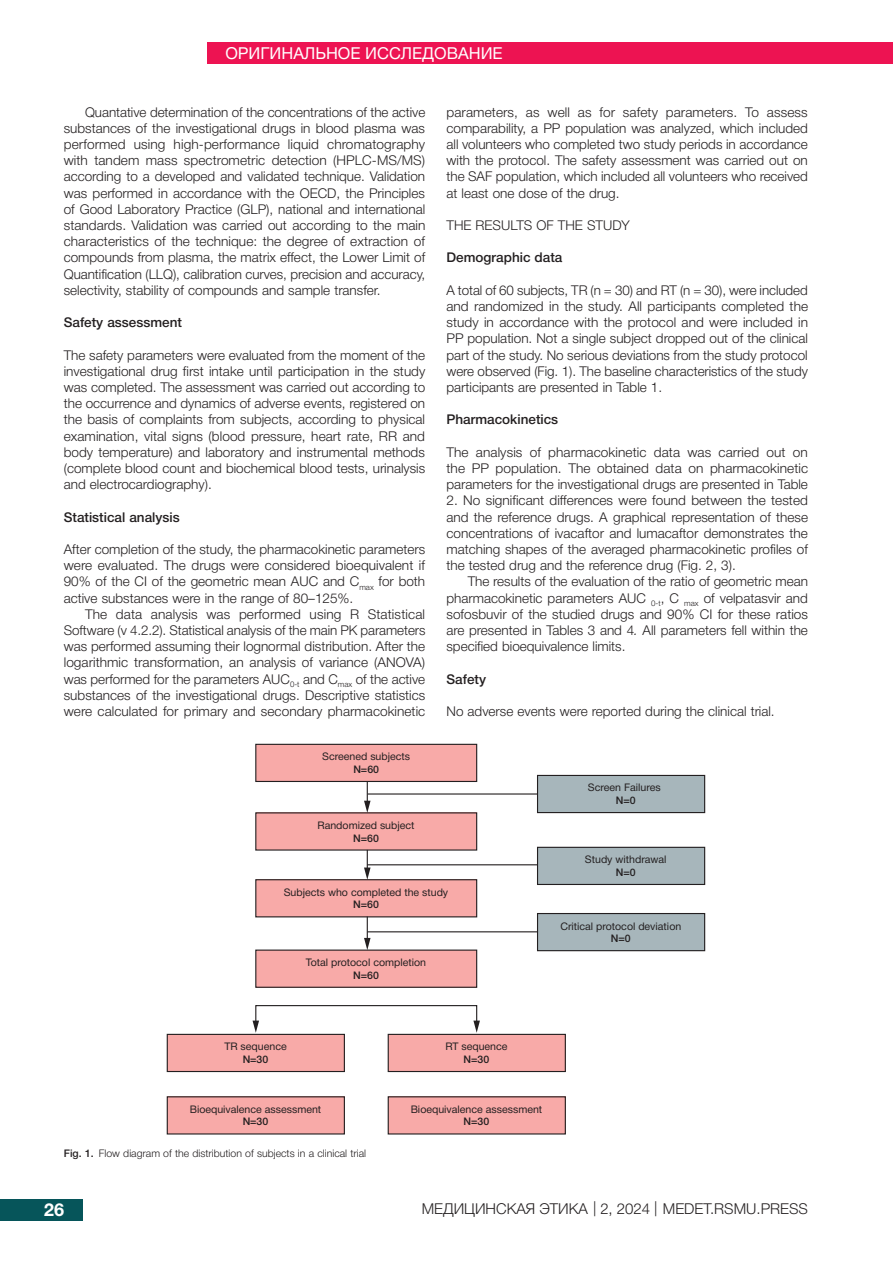
<style>
.page{position:relative;width:893px;height:1263px;background:#fff}
.page>*{position:absolute;margin:0;border:0;box-sizing:border-box;transform-origin:0 0}
.t1{font:700 18px "Helvetica Neue Cyr";color:#fff}
.t2{font:16.5px "Helvetica Neue Cyr";color:#fff}
.t3{font:300 15px "Helvetica Neue Cyr";color:#231f20}
.Body{font:300 13.5px/16.2px "Helvetica Neue Cyr";color:#231f20;text-align:justify}
._1_Абзац{font:300 13.5px/16.2px "Helvetica Neue Cyr";color:#231f20;text-align:justify}
.H-3{font:500 13.5px "Helvetica Neue Cyr";color:#231f20}
.H-2{font:300 13.5px "Helvetica Neue Cyr";color:#231f20}
.t4{font:10.5px/12.6px "Helvetica Neue Cyr";color:#231f20;text-align:center}
.Рисунок{font:300 10.5px "Helvetica Neue Cyr";color:#231f20}
.s1{font-weight:500}
.s2{font-style:italic}
</style>
<div class="page">
<div style="left:207px;top:43px;width:686px;height:21px;background:#ed1352"></div>
<div style="left:0;top:1199px;width:83px;height:21px;background:#06555a"></div>
<div style="left:256px;top:744px;width:221px;height:37px;background:#f8aaa8"></div>
<div style="left:255px;top:744px;width:222px;height:38px;border:1px solid #231f20"></div>
<div style="left:256px;top:813px;width:221px;height:37px;background:#f8aaa8"></div>
<div style="left:256px;top:880px;width:221px;height:37px;background:#f8aaa8"></div>
<div style="left:255px;top:879px;width:222px;height:38px;border:1px solid #231f20"></div>
<div style="left:256px;top:950px;width:221px;height:37px;background:#f8aaa8"></div>
<div style="left:255px;top:949px;width:222px;height:39px;border:1px solid #231f20"></div>
<div style="left:167px;top:1034px;width:177px;height:37px;background:#f8aaa8"></div>
<div style="left:167px;top:1034px;width:178px;height:38px;border:1px solid #231f20"></div>
<div style="left:388px;top:1034px;width:177px;height:37px;background:#f8aaa8"></div>
<div style="left:388px;top:1034px;width:178px;height:38px;border:1px solid #231f20"></div>
<div style="left:537px;top:775px;width:168px;height:37px;background:#a7b6bb"></div>
<div style="left:537px;top:775px;width:168px;height:38px;border:1px solid #231f20"></div>
<div style="left:537px;top:847px;width:168px;height:37px;background:#a7b6bb"></div>
<div style="left:537px;top:847px;width:168px;height:38px;border:1px solid #231f20"></div>
<div style="left:537px;top:913px;width:168px;height:38px;background:#a7b6bb"></div>
<div style="left:537px;top:913px;width:168px;height:38px;border:1px solid #231f20"></div>
<div style="left:167px;top:1097px;width:177px;height:37px;background:#f8aaa8"></div>
<div style="left:167px;top:1096px;width:178px;height:38px;border:1px solid #231f20"></div>
<div style="left:388px;top:1097px;width:177px;height:37px;background:#f8aaa8"></div>
<div style="left:388px;top:1096px;width:178px;height:38px;border:1px solid #231f20"></div>
<svg style="left:364px;top:781px;width:7px;height:32px"></svg>
<svg style="left:364px;top:850px;width:7px;height:30px"></svg>
<svg style="left:364px;top:916px;width:7px;height:34px"></svg>
<div style="left:255px;top:1005px;width:222px;height:18px;border:1px solid #231f20"></div>
<svg style="left:253px;top:1020px;width:6px;height:13px"></svg>
<svg style="left:473px;top:1020px;width:7px;height:13px"></svg>
<hr style="left:368px;top:793px;width:169px;height:1px;background:#231f20">
<hr style="left:367px;top:864px;width:170px;height:1px;background:#231f20">
<hr style="left:367px;top:931px;width:170px;height:1px;background:#231f20">
<p class="t2" style="left:225px;top:44px;width:279px">ОРИГИНАЛЬНОЕ ИССЛЕДОВАНИЕ</p>
<p class="Body" style="left:64px;top:104px;width:363px;text-indent:21px">Quantative determination of the concentrations of the active substances of the investigational drugs in blood plasma was performed using high-performance liquid chromatography with tandem mass spectrometric detection (HPLC-MS/MS) according to a developed and validated technique. Validation was performed in accordance with the OECD, the Principles of Good Laboratory Practice (GLP), national and international standards. Validation was carried out according to the main characteristics of the technique: the degree of extraction of compounds from plasma, the matrix effect, the Lower Limit of Quantification (LLQ), calibration curves, precision and accuracy, selectivity, stability of compounds and sample transfer.</p>
<p class="H-3" style="left:64px;top:315px;width:120px">Safety assessment</p>
<p class="_1_Абзац" style="left:64px;top:347px;width:363px">The safety parameters were evaluated from the moment of the investigational drug first intake until participation in the study was completed. The assessment was carried out according to the occurrence and dynamics of adverse events, registered on the basis of complaints from subjects, according to physical examination, vital signs (blood pressure, heart rate, RR and body temperature) and laboratory and instrumental methods (complete blood count and biochemical blood tests, urinalysis and electrocardiography).</p>
<p class="H-3" style="left:64px;top:509px;width:117px">Statistical analysis</p>
<p class="_1_Абзац" style="left:64px;top:541px;width:363px">After completion of the study, the pharmacokinetic parameters were evaluated. The drugs were considered bioequivalent if 90% of the CI of the geometric mean AUC and C<sub>max</sub> for both active substances were in the range of 80–125%.</p>
<p class="Body" style="left:64px;top:606px;width:363px;text-indent:21px">The data analysis was performed using R Statistical Software (v 4.2.2). Statistical analysis of the main PK parameters was performed assuming their lognormal distribution. After the logarithmic transformation, an analysis of variance (ANOVA) was performed for the parameters AUC<sub>0‑t</sub> and C<sub>max</sub> of the active substances of the investigational drugs. Descriptive statistics were calculated for primary and secondary pharmacokinetic</p>
<p class="t4" style="left:322px;top:750px;width:89px">Screened subjects<br><span class="s1">N=60</span></p>
<p class="t4" style="left:317px;top:819px;width:99px">Randomized subject<br><span class="s1">N=60</span></p>
<p class="Body" style="left:446px;top:104px;width:363px">parameters, as well as for safety parameters. To assess comparability, a PP population was analyzed, which included all volunteers who completed two study periods in accordance with the protocol. The safety assessment was carried out on the SAF population, which included all volunteers who received at least one dose of the drug.</p>
<p class="H-2" style="left:446px;top:218px;width:185px">THE RESULTS OF THE STUDY</p>
<p class="H-3" style="left:446px;top:250px;width:117px">Demographic data</p>
<p class="_1_Абзац" style="left:446px;top:282px;width:363px">A total of 60 subjects, TR (n = 30) and RT (n = 30), were included and randomized in the study. All participants completed the study in accordance with the protocol and were included in PP population. Not a single subject dropped out of the clinical part of the study. No serious deviations from the study protocol were observed (Fig. 1). The baseline characteristics of the study participants are presented in Table 1.</p>
<p class="H-3" style="left:446px;top:412px;width:113px">Pharmacokinetics</p>
<p class="_1_Абзац" style="left:446px;top:444px;width:363px">The analysis of pharmacokinetic data was carried out on the PP population. The obtained data on pharmacokinetic parameters for the investigational drugs are presented in Table</p>
<p class="_1_Абзац" style="left:446px;top:493px;width:363px">2. No significant differences were found between the tested and the reference drugs. A graphical representation of these concentrations of ivacaftor and lumacaftor demonstrates the matching shapes of the averaged pharmacokinetic profiles of the tested drug and the reference drug (Fig. 2, 3).</p>
<p class="Body" style="left:446px;top:574px;width:363px;text-indent:21px">The results of the evaluation of the ratio of geometric mean pharmacokinetic parameters AUC <sub>0‑t</sub>, C <sub>max</sub> of velpatasvir and sofosbuvir of the studied drugs and 90% CI for these ratios are presented in Tables 3 and 4<span class="s2">.</span> All parameters fell within the specified bioequivalence limits.</p>
<p class="H-3" style="left:446px;top:671px;width:41px">Safety</p>
<p class="_1_Абзац" style="left:446px;top:703px;width:330px">No adverse events were reported during the clinical trial.</p>
<p class="t4" style="left:588px;top:781px;width:74px">Screen Failures<br><span class="s1">N=0</span></p>
<p class="t4" style="left:585px;top:853px;width:83px">Study withdrawal<br><span class="s1">N=0</span></p>
<p class="t4" style="left:284px;top:886px;width:166px">Subjects who completed the study<br><span class="s1">N=60</span></p>
<p class="t4" style="left:306px;top:956px;width:122px">Total protocol completion<br><span class="s1">N=60</span></p>
<p class="t4" style="left:560px;top:920px;width:122px">Critical protocol deviation<br><span class="s1">N=0</span></p>
<p class="t4" style="left:224px;top:1040px;width:64px">TR sequence<br><span class="s1">N=30</span></p>
<p class="t4" style="left:445px;top:1040px;width:64px">RT sequence<br><span class="s1">N=30</span></p>
<p class="t4" style="left:190px;top:1103px;width:133px">Bioequivalence assessment<br><span class="s1">N=30</span></p>
<p class="t4" style="left:411px;top:1103px;width:133px">Bioequivalence assessment<br><span class="s1">N=30</span></p>
<p class="Рисунок" style="left:64px;top:1147px;width:304px"><span class="s1">Fig. 1.</span> Flow diagram of the distribution of subjects in a clinical trial</p>
<h1 class="t1" style="left:44px;top:1200px;width:22px">26</h1>
<p class="t3" style="left:422px;top:1201px;width:388px">МЕДИЦИНСКАЯ ЭТИКА | 2, 2024 | MEDET.RSMU.PRESS</p>
</div>
